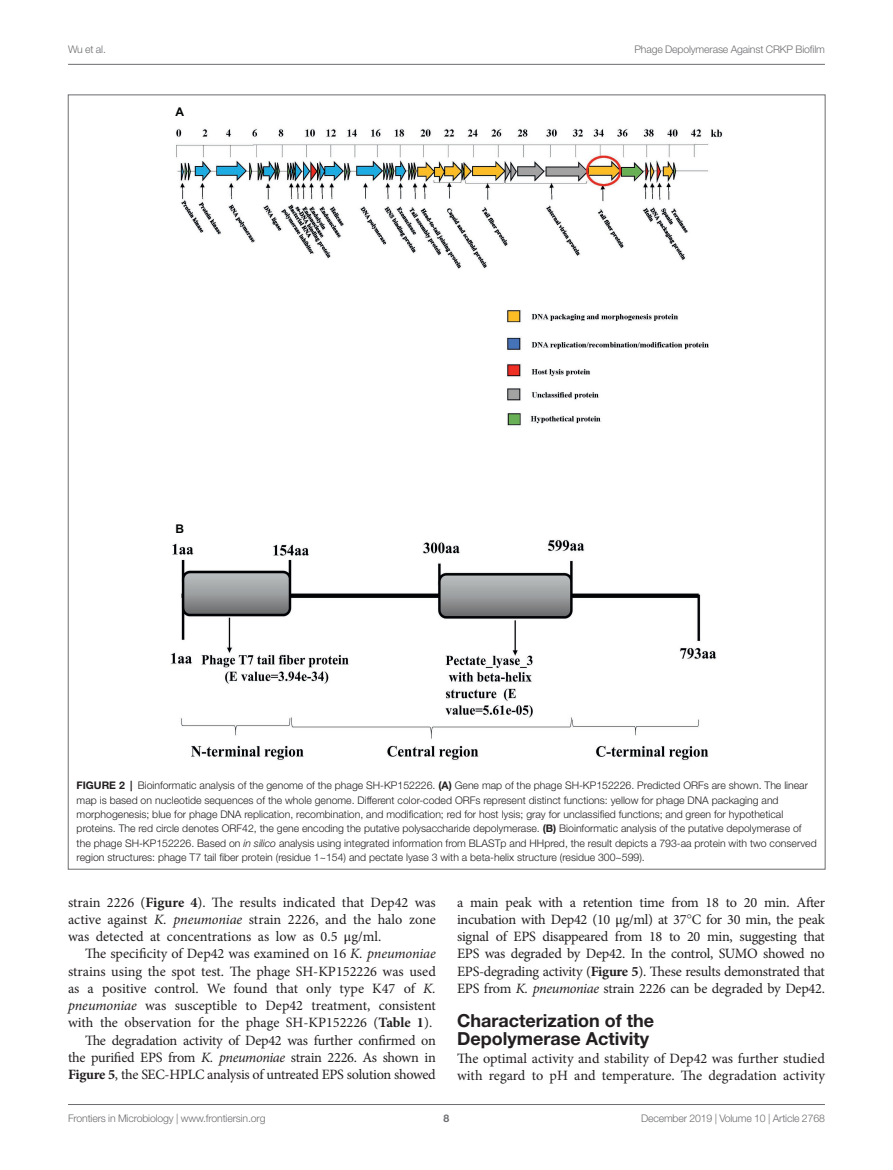
<style>
.page{position:relative;width:893px;height:1170px;background:#fff}
.page>*{position:absolute;margin:0;border:0;box-sizing:border-box;transform-origin:0 0}
.HEAD_2{font:700 18px/18.8px "Helvetica Neue LT Std";color:#231f20}
.TEXT{font:14.25px/17.2px "Minion Pro";letter-spacing:-.02em;color:#231f20;text-align:justify}
.TEXT_FLUSH{font:14.25px/17.2px "Minion Pro";color:#231f20;text-align:justify}
.t1{font:700 12px "Arial";color:#030505}
.FIG_LEG{font:300 10.5px/14.2px "Helvetica Neue LT Std";color:#231f20}
.t2{font:300 10.5px "Helvetica Neue LT Std";letter-spacing:-.015em;color:#6c6d70}
.t3{font:700 10.5px "Helvetica Neue LT Std";color:#6c6d70}
.s1{font-weight:700}
.s2{font-style:italic}
.s3{font-family:"STIX General"}
</style>
<div class="page">
<hr style="left:68px;top:64px;width:757px;height:1px;background:#6c6d70">
<hr style="left:68px;top:1104px;width:757px;height:1px;background:#6c6d70">
<img style="left:170px;top:128px;width:553px;height:632px">
<p class="t2" style="left:68px;top:42px;width:39px">Wu et al.</p>
<p class="t2" style="left:634px;top:42px;width:192px">Phage Depolymerase Against CRKP Biofilm</p>
<p class="t1" style="left:175px;top:104px;width:10px">A</p>
<p class="t1" style="left:175px;top:520px;width:10px">B</p>
<p class="FIG_LEG" style="left:77px;top:778px;width:741px"><span class="s1">FIGURE 2 |</span> Bioinformatic analysis of the genome of the phage SH-KP152226. <span class="s1">(A)</span> Gene map of the phage SH-KP152226. Predicted ORFs are shown. The linear map is based on nucleotide sequences of the whole genome. Different color-coded ORFs represent distinct functions: yellow for phage DNA packaging and morphogenesis; blue for phage DNA replication, recombination, and modification; red for host lysis; gray for unclassified functions; and green for hypothetical proteins. The red circle denotes ORF42, the gene encoding the putative polysaccharide depolymerase. <span class="s1">(B)</span> Bioinformatic analysis of the putative depolymerase of the phage SH-KP152226. Based on <span class="s2">in silico</span> analysis using integrated information from BLASTp and HHpred, the result depicts a 793-aa protein with two conserved region structures: phage T7 tail fiber protein (residue 1~154) and pectate lyase 3 with a beta-helix structure (residue 300~599).</p>
<p class="TEXT_FLUSH" style="left:68px;top:893px;width:369px">strain 2226 (<span class="s1">Figure 4</span>). The results indicated that Dep42 was active against <span class="s2">K. pneumoniae</span> strain 2226, and the halo zone was detected at concentrations as low as 0.5 <span class="s3">μ</span>g/ml.</p>
<p class="TEXT" style="left:68px;top:945px;width:369px;text-indent:17px">The specificity of Dep42 was examined on 16 <span class="s2">K. pneumoniae </span>strains using the spot test. The phage SH-KP152226 was used as a positive control. We found that only type K47 of <span class="s2">K. pneumoniae</span> was susceptible to Dep42 treatment, consistent with the observation for the phage SH-KP152226 (<span class="s1">Table 1</span>).</p>
<p class="TEXT" style="left:68px;top:1031px;width:369px;text-indent:17px">The degradation activity of Dep42 was further confirmed on the purified EPS from <span class="s2">K. pneumoniae</span> strain 2226. As shown in <span class="s1">Figure 5</span>, the SEC-HPLC analysis of untreated EPS solution showed</p>
<p class="TEXT" style="left:457px;top:893px;width:369px">a main peak with a retention time from 18 to 20 min. After incubation with Dep42 (10 <span class="s3">μ</span>g/ml) at 37<span class="s3">°</span>C for 30 min, the peak signal of EPS disappeared from 18 to 20 min, suggesting that EPS was degraded by Dep42. In the control, SUMO showed no EPS-degrading activity (<span class="s1">Figure 5</span>). These results demonstrated that EPS from <span class="s2">K. pneumoniae</span> strain 2226 can be degraded by Dep42.</p>
<p class="HEAD_2" style="left:457px;top:1010px;width:198px">Characterization of the<br>Depolymerase Activity</p>
<p class="TEXT_FLUSH" style="left:457px;top:1049px;width:369px">The optimal activity and stability of Dep42 was further studied with regard to pH and temperature. The degradation activity</p>
<p class="t2" style="left:68px;top:1111px;width:199px">Frontiers in Microbiology | www.frontiersin.org</p>
<p class="t3" style="left:444px;top:1111px;width:7px">8</p>
<p class="t2" style="left:641px;top:1111px;width:185px">December 2019 | Volume 10 | Article 2768</p>
</div>
